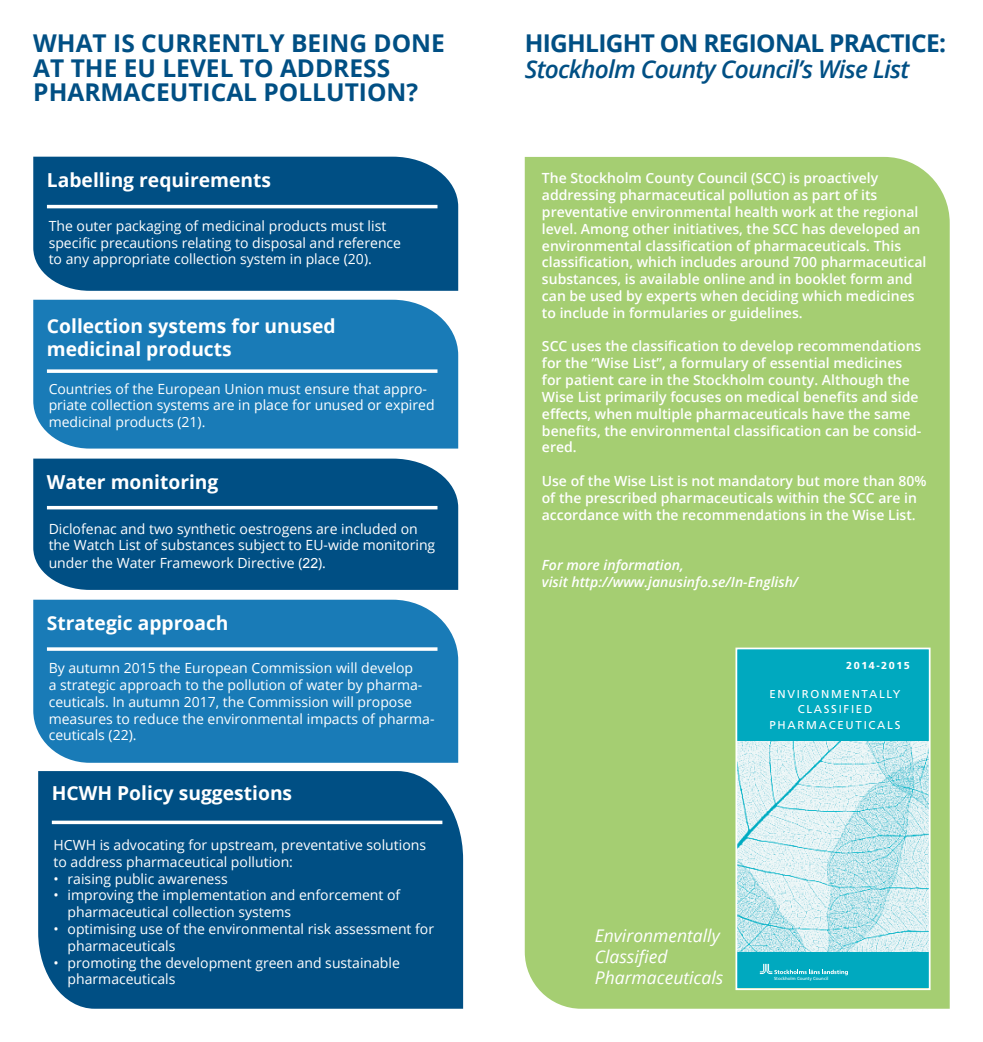
<style>
.page{position:relative;width:983px;height:1042px;background:#fff}
.page>*{position:absolute;margin:0;border:0;box-sizing:border-box;transform-origin:0 0}
.t1{font:700 24.5px/24.5px "Open Sans";color:#004f84}
.t2{font:italic 600 24.5px "Open Sans";letter-spacing:-.03em;color:#004f84}
.t3{font:700 24.5px "Open Sans";letter-spacing:-.03em;color:#004f84}
.t4{font:700 19.25px/23.1px "Open Sans";color:#fff}
.t5{font:italic 17.5px/21px "Open Sans";color:#fff}
.t6{font:14px/16.8px "Open Sans";color:#fff}
.t7{font:600 14px/16.8px "Open Sans";color:#fff}
.t8{font:italic 600 14px/16.8px "Open Sans";color:#fff}
.t9{font:11.38px/15.2px "Frutiger SLLOTF";letter-spacing:.15em;color:#fff;text-align:center}
.t10{font:800 10.15px "Frutiger SLLOTF";letter-spacing:.15em;color:#fff}
.t11{font:4.38px "Frutiger SLLOTF";color:#fff}
.s1{font-family:"Arial"}
</style>
<div class="page">
<div style="left:33px;top:300px;width:425px;height:148px;background:#197bb7"></div>
<div style="left:33px;top:458px;width:425px;height:132px;background:#004f84"></div>
<div style="left:33px;top:600px;width:425px;height:163px;background:#197bb7"></div>
<div style="left:33px;top:157px;width:425px;height:134px;background:#004f84"></div>
<hr style="left:47px;top:205px;width:390px;height:3px;background:#fff">
<svg style="left:47px;top:369px;width:390px;height:4px"></svg>
<hr style="left:47px;top:506px;width:390px;height:3px;background:#fff">
<svg style="left:47px;top:647px;width:390px;height:4px"></svg>
<div style="left:524px;top:157px;width:425px;height:851px;background:#a5ce72"></div>
<img style="left:738px;top:741px;width:189px;height:210px">
<div style="left:736px;top:648px;width:193px;height:93px;background:#00a9bf"></div>
<div style="left:736px;top:951px;width:193px;height:36px;background:#00a9bf"></div>
<svg style="left:759px;top:964px;width:88px;height:11px"></svg>
<div style="left:735px;top:647px;width:195px;height:343px;border:2px solid #fff"></div>
<div style="left:38px;top:771px;width:425px;height:237px;background:#004f84"></div>
<svg style="left:52px;top:820px;width:390px;height:4px"></svg>
<h1 class="t1" style="left:33px;top:30px;width:413px">WHAT IS CURRENTLY BEING DONE<br>AT THE EU LEVEL TO ADDRESS<br>PHARMACEUTICAL POLLUTION?</h1>
<h2 class="t4" style="left:47px;top:168px;width:225px">Labelling requirements</h2>
<p class="t6" style="left:49px;top:217px;width:354px">The outer packaging of medicinal products must list specific precautions relating to disposal and reference to any appropriate collection system in place (20).</p>
<h2 class="t4" style="left:47px;top:314px;width:290px">Collection systems for unused medicinal products</h2>
<p class="t6" style="left:49px;top:380px;width:387px">Countries of the European Union must ensure that appro&shy;priate collection systems are in place for unused or expired medicinal products (21).</p>
<h2 class="t4" style="left:47px;top:469px;width:173px">Water monitoring</h2>
<p class="t6" style="left:49px;top:520px;width:388px">Diclofenac and two synthetic oestrogens are included on the Watch List of substances subject to EU-wide monitoring under the Water Framework Directive (<span class="s1">22</span>).</p>
<h2 class="t4" style="left:47px;top:611px;width:183px">Strategic approach</h2>
<p class="t6" style="left:49px;top:659px;width:387px">By autumn 2015 the European Commission will develop<br>a strategic approach to the pollution of water by pharma&shy;ceuticals. In autumn 2017, the Commission will propose measures to reduce the environmental impacts of pharma&shy;ceuticals (22).</p>
<h2 class="t4" style="left:52px;top:781px;width:242px">HCWH Policy suggestions</h2>
<p class="t6" style="left:54px;top:836px;width:374px">HCWH is advocating for upstream, preventative solutions to address pharmaceutical pollution:</p>
<p class="t6" style="left:54px;top:870px;width:176px">• raising public awareness</p>
<p class="t6" style="left:68px;top:886px;width:334px;text-indent:-14px">• improving the implementation and enforcement of pharmaceutical collection systems</p>
<p class="t6" style="left:68px;top:920px;width:368px;text-indent:-14px">• optimising use of the environmental risk assessment for pharmaceuticals</p>
<p class="t6" style="left:68px;top:954px;width:334px;text-indent:-14px">• promoting the development green and sustainable pharmaceuticals</p>
<h1 class="t3" style="left:524px;top:26px;width:423px">HIGHLIGHT ON REGIONAL PRACTICE:</h1>
<h1 class="t2" style="left:524px;top:53px;width:386px">Stockholm County Council’s Wise List</h1>
<p class="t7" style="left:542px;top:170px;width:386px">The Stockholm County Council (SCC) is proactively addressing pharmaceutical pollution as part of its preventative environmental health work at the regional level. Among other initiatives, the SCC has developed an environmental classification of pharmaceuticals. This classification, which includes around 700 pharmaceutical substances, is available online and in booklet form and can be used by experts when deciding which medicines to include in formularies or guidelines.</p>
<p class="t7" style="left:542px;top:338px;width:381px">SCC uses the classification to develop recommendations for the “Wise List”, a formulary of essential medicines for patient care in the Stockholm county. Although the Wise List primarily focuses on medical benefits and side effects, when multiple pharmaceuticals have the same benefits, the environmental classification can be consid&shy;ered.</p>
<p class="t7" style="left:541px;top:472px;width:386px">Use of the Wise List is not mandatory but more than 80% of the prescribed pharmaceuticals within the SCC are in accordance with the recommendations in the Wise List.</p>
<p class="t8" style="left:542px;top:556px;width:258px">For more information,<br>visit http://www.janusinfo.se/In-English/</p>
<p class="t10" style="left:846px;top:659px;width:65px">2014-2015</p>
<p class="t9" style="left:769px;top:686px;width:133px">ENVIRONMENTALLY<br>CLASSIFIED<br>PHARMACEUTICALS</p>
<p class="t5" style="left:594px;top:924px;width:130px">Environmentally<br>Classified<br>Pharmaceuticals</p>
<p class="t11" style="left:773px;top:976px;width:56px">Stockholm County Council</p>
</div>
